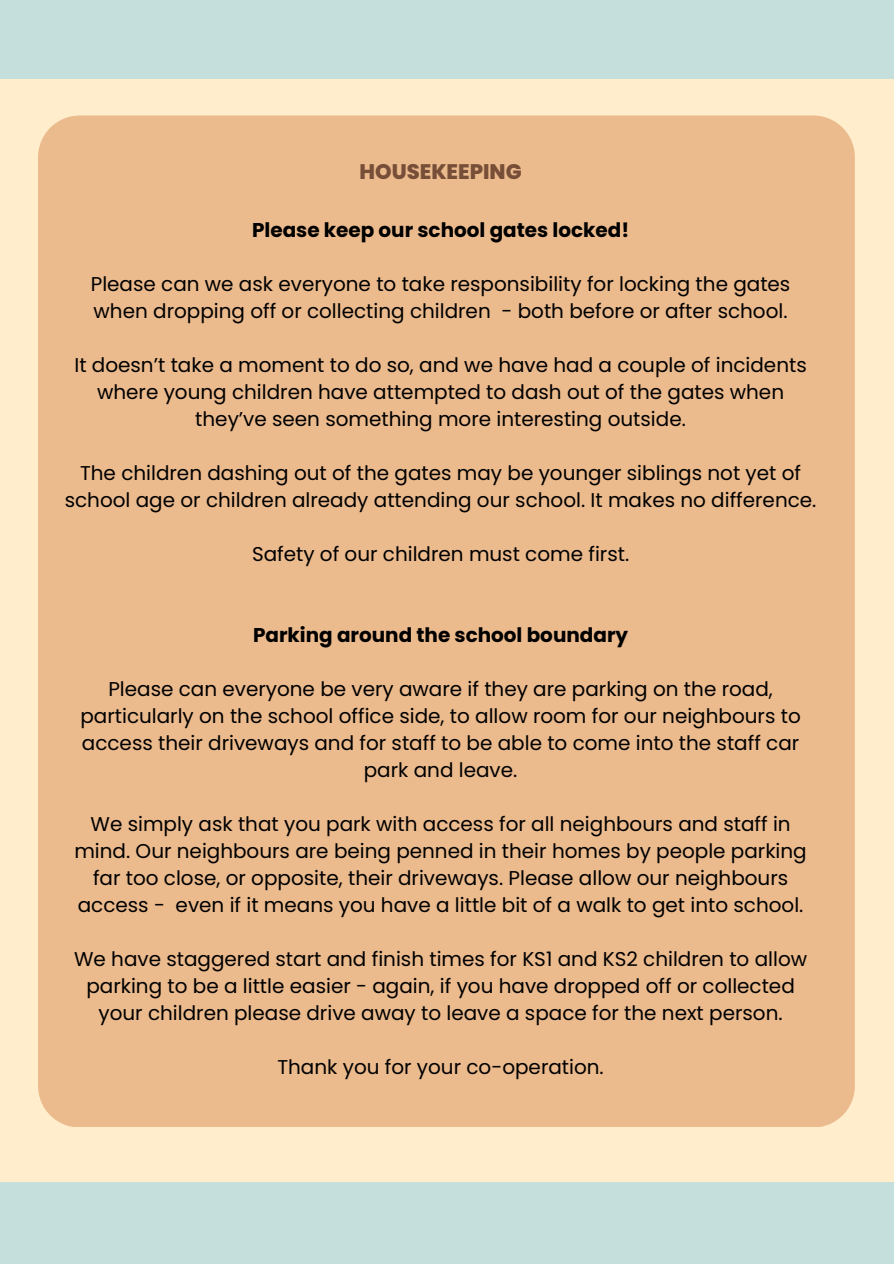
<style>
.page{position:relative;width:894px;height:1264px;background:#fff}
.page>*{position:absolute;margin:0;border:0;box-sizing:border-box;transform-origin:0 0}
.t1{font:800 21px "Poppins";color:#774f38}
.t2{font:19.95px/27px "Poppins";color:#000;text-align:center}
.t3{font:700 19.95px "Poppins";color:#000}
</style>
<div class="page">
<div style="left:0;top:0;width:893px;height:1263px;background:#ffedcb"></div>
<div style="left:38px;top:115px;width:816px;height:1011px;background:#ebba8d"></div>
<div style="left:0;top:0;width:893px;height:78px;background:#c5e0dc"></div>
<div style="left:0;top:1182px;width:893px;height:81px;background:#c5e0dc"></div>
<p class="t1" style="left:359px;top:157px;width:163px">HOUSEKEEPING</p>
<h1 class="t3" style="left:252px;top:216px;width:378px">Please keep our school gates locked!</h1>
<h2 class="t2" style="left:91px;top:270px;width:700px;text-align:left">Please can we ask everyone to take responsibility for locking the gates when dropping off or collecting children - both before or after school.</h2>
<p class="t2" style="left:74px;top:351px;width:733px">It doesn’t take a moment to do so, and we have had a couple of incidents where young children have attempted to dash out of the gates when they’ve seen something more interesting outside.</p>
<p class="t2" style="left:65px;top:459px;width:753px">The children dashing out of the gates may be younger siblings not yet of school age or children already attending our school. It makes no difference.</p>
<p class="t2" style="left:252px;top:540px;width:378px">Safety of our children must come first.</p>
<p class="t3" style="left:253px;top:621px;width:376px">Parking around the school boundary</p>
<h2 class="t2" style="left:80px;top:675px;width:721px">Please can everyone be very aware if they are parking on the road, particularly on the school office side, to allow room for our neighbours to access their driveways and for staff to be able to come into the staff car park and leave.</h2>
<p class="t2" style="left:74px;top:810px;width:733px">We simply ask that you park with access for all neighbours and staff in mind. Our neighbours are being penned in their homes by people parking far too close, or opposite, their driveways. Please allow our neighbours access - even if it means you have a little bit of a walk to get into school.</p>
<p class="t2" style="left:74px;top:945px;width:734px">We have staggered start and finish times for KS1 and KS2 children to allow parking to be a little easier - again, if you have dropped off or collected your children please drive away to leave a space for the next person.</p>
<p class="t2" style="left:277px;top:1053px;width:328px">Thank you for your co-operation.</p>
</div>
